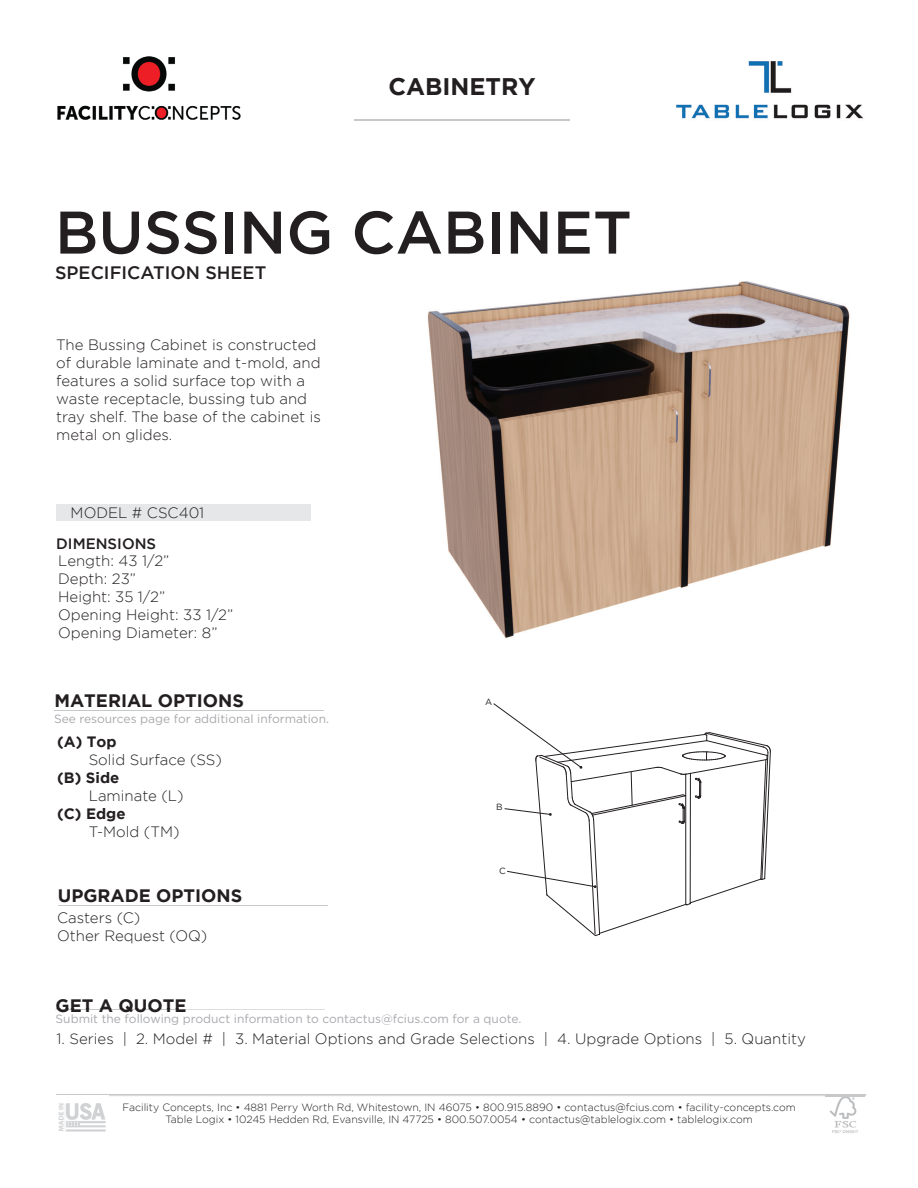
<style>
.page{position:relative;width:918px;height:1188px;background:#fff}
.page>*{position:absolute;margin:0;border:0;box-sizing:border-box;transform-origin:0 0}
.t1{font:500 60px "Gotham";color:#231f20}
.t2{font:700 24px "Gotham";color:#231f20}
.t3{font:700 18px "Gotham";color:#231f20}
.t4{font:500 18px "Gotham";color:#231f20}
.t5{font:300 15px/18px "Gotham";color:#231f20}
.t6{font:700 15px "Gotham";color:#231f20}
.t7{font:500 15px "Gotham";color:#231f20}
.t8{font:12px "Gotham";color:#a8a9ad}
.t9{font:300 10.5px/12.6px "Gotham";color:#231f20;text-align:center}
.t10{font:9px "Gotham";color:#231f20}
</style>
<div class="page">
<img style="left:57px;top:56px;width:184px;height:64px">
<img style="left:676px;top:61px;width:187px;height:58px">
<hr style="left:354px;top:119px;width:216px;height:1px;background:#c7c8ca">
<hr style="left:354px;top:121px;width:216px;height:1px;background:#c7c8ca">
<svg style="left:109px;top:1095px;width:757px;height:1px"></svg>
<img style="left:58px;top:1103px;width:48px;height:29px">
<img style="left:826px;top:1096px;width:38px;height:37px">
<div style="left:56px;top:504px;width:255px;height:16px;background:#e6e7e9"></div>
<hr style="left:58px;top:905px;width:270px;height:1px;background:#c7c8ca">
<img style="left:427px;top:281px;width:423px;height:357px">
<hr style="left:54px;top:710px;width:270px;height:1px;background:#c7c8ca">
<svg style="left:55px;top:1009px;width:270px;height:1px"></svg>
<hr style="left:57px;top:1009px;width:128px;height:1px;background:#c7c8ca">
<svg style="left:494px;top:704px;width:277px;height:232px"></svg>
<h2 class="t2" style="left:388px;top:73px;width:149px">CABINETRY</h2>
<h1 class="t1" style="left:55px;top:198px;width:578px">BUSSING CABINET</h1>
<p class="t4" style="left:55px;top:262px;width:213px">SPECIFICATION SHEET</p>
<p class="t5" style="left:56px;top:336px;width:266px">The Bussing Cabinet is constructed of durable laminate and t-mold, and features a solid surface top with a waste receptacle, bussing tub and tray shelf. The base of the cabinet is metal on glides.</p>
<p class="t5" style="left:71px;top:503px;width:135px">MODEL # CSC401</p>
<p class="t7" style="left:56px;top:535px;width:101px">DIMENSIONS</p>
<p class="t5" style="left:58px;top:552px;width:177px">Length: 43 1/2”<br>Depth: 23”<br>Height: 35 1/2”<br>Opening Height: 33 1/2”<br>Opening Diameter: 8”</p>
<p class="t3" style="left:54px;top:690px;width:191px">MATERIAL OPTIONS</p>
<p class="t6" style="left:57px;top:733px;width:61px">(A) Top</p>
<p class="t5" style="left:89px;top:750px;width:135px">Solid Surface (SS)</p>
<p class="t6" style="left:57px;top:769px;width:64px">(B) Side</p>
<p class="t5" style="left:89px;top:786px;width:96px">Laminate (L)</p>
<p class="t6" style="left:57px;top:805px;width:70px">(C) Edge</p>
<p class="t5" style="left:89px;top:822px;width:92px">T-Mold (TM)</p>
<p class="t8" style="left:54px;top:711px;width:277px">See resources page for additional information.</p>
<p class="t3" style="left:58px;top:885px;width:186px">UPGRADE OPTIONS</p>
<p class="t5" style="left:57px;top:908px;width:152px">Casters (C)<br>Other Request (OQ)</p>
<p class="t10" style="left:485px;top:696px;width:9px">A</p>
<p class="t10" style="left:496px;top:801px;width:8px">B</p>
<p class="t10" style="left:499px;top:865px;width:8px">C</p>
<p class="t3" style="left:56px;top:995px;width:132px">GET A QUOTE</p>
<p class="t5" style="left:57px;top:1029px;width:751px">1. Series | 2. Model # | 3. Material Options and Grade Selections | 4. Upgrade Options | 5. Quantity</p>
<p class="t8" style="left:56px;top:1011px;width:467px">Submit the following product information to contactus@fcius.com for a quote.</p>
<p class="t9" style="left:122px;top:1101px;width:675px">Facility Concepts, Inc • 4881 Perry Worth Rd, Whitestown, IN 46075 • 800.915.8890 • contactus@fcius.com • facility-concepts.com<br>Table Logix • 10245 Hedden Rd, Evansville, IN 47725 • 800.507.0054 • contactus@tablelogix.com • tablelogix.com</p>
</div>
